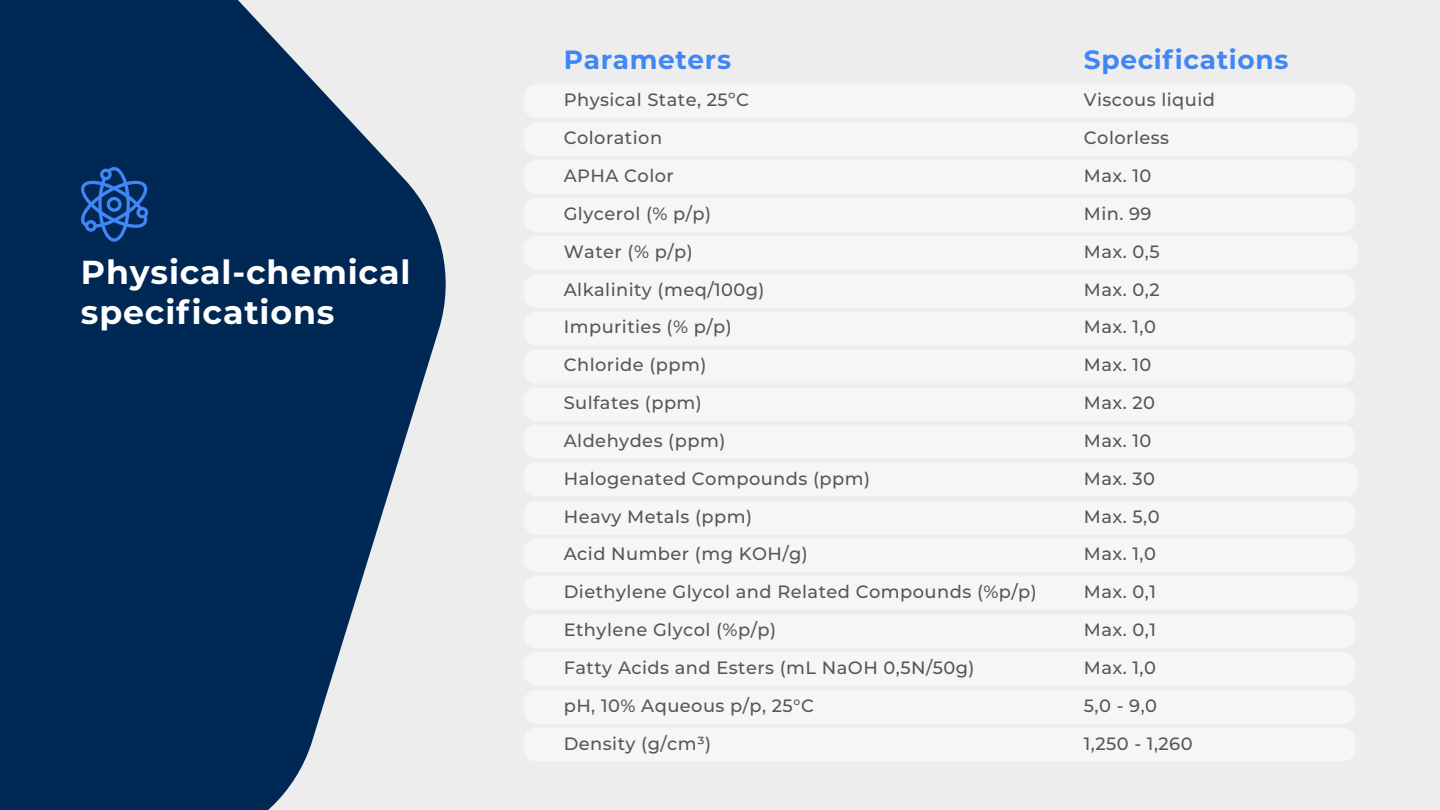
<style>
.page{position:relative;width:1440px;height:810px;background:#ededed}
.page>*{position:absolute;margin:0;border:0;box-sizing:border-box;transform-origin:0 0}
.t1{font:700 33.22px/39.8px "Montserrat";letter-spacing:.025em;color:#fff}
.t2{font:700 26.4px "Montserrat";letter-spacing:.025em;color:#4186f6}
.t3{font:500 17.85px/37.9px "Montserrat";letter-spacing:.025em;color:#575756}
</style>
<div class="page">
<svg style="left:0;top:0;width:446px;height:810px;fill:#002855"></svg>
<svg style="left:79px;top:167px;width:70px;height:75px;background:#15478a"></svg>
<div style="left:524px;top:84px;width:831px;height:34px;background:#f6f6f6;border-radius:12px"></div>
<div style="left:524px;top:122px;width:834px;height:34px;background:#f6f6f6;border-radius:13px"></div>
<div style="left:524px;top:161px;width:831px;height:33px;background:#f6f6f6;border-radius:12px"></div>
<div style="left:524px;top:198px;width:831px;height:34px;background:#f6f6f6;border-radius:12px"></div>
<div style="left:524px;top:236px;width:834px;height:33px;background:#f6f6f6;border-radius:13px"></div>
<div style="left:524px;top:274px;width:831px;height:34px;background:#f6f6f6;border-radius:12px"></div>
<div style="left:524px;top:312px;width:831px;height:33px;background:#f6f6f6;border-radius:12px"></div>
<div style="left:524px;top:350px;width:831px;height:33px;background:#f6f6f6;border-radius:12px"></div>
<div style="left:524px;top:388px;width:831px;height:33px;background:#f6f6f6;border-radius:12px"></div>
<div style="left:524px;top:425px;width:831px;height:33px;background:#f6f6f6;border-radius:12px"></div>
<div style="left:524px;top:463px;width:834px;height:33px;background:#f6f6f6;border-radius:13px"></div>
<div style="left:524px;top:501px;width:831px;height:33px;background:#f6f6f6;border-radius:12px"></div>
<div style="left:524px;top:538px;width:831px;height:34px;background:#f6f6f6;border-radius:12px"></div>
<div style="left:524px;top:576px;width:834px;height:34px;background:#f6f6f6;border-radius:13px"></div>
<div style="left:524px;top:614px;width:831px;height:34px;background:#f6f6f6;border-radius:12px"></div>
<div style="left:524px;top:652px;width:831px;height:34px;background:#f6f6f6;border-radius:12px"></div>
<div style="left:524px;top:690px;width:831px;height:34px;background:#f6f6f6;border-radius:12px"></div>
<div style="left:524px;top:728px;width:831px;height:33px;background:#f6f6f6;border-radius:12px"></div>
<h1 class="t1" style="left:81px;top:251px;width:331px">Physical-chemical specifications</h1>
<h2 class="t2" style="left:1084px;top:41px;width:206px">Specifications</h2>
<h2 class="t2" style="left:564px;top:41px;width:169px">Parameters</h2>
<p class="t3" style="left:564px;top:80px;width:475px">Physical State, 25ºC<br>Coloration<br>APHA Color<br>Glycerol (% p/p)<br>Water (% p/p)<br>Alkalinity (meq/100g)<br>Impurities (% p/p)<br>Chloride (ppm)<br>Sulfates (ppm)<br>Aldehydes (ppm)<br>Halogenated Compounds (ppm)<br>Heavy Metals (ppm)<br>Acid Number (mg KOH/g)<br>Diethylene Glycol and Related Compounds (%p/p)<br>Ethylene Glycol (%p/p)<br>Fatty Acids and Esters (mL NaOH 0,5N/50g)<br>pH, 10% Aqueous p/p, 25°C<br>Density (g/cm³)</p>
<p class="t3" style="left:1084px;top:80px;width:133px">Viscous liquid<br>Colorless<br>Max. 10<br>Min. 99<br>Max. 0,5<br>Max. 0,2<br>Max. 1,0<br>Max. 10<br>Max. 20<br>Max. 10<br>Max. 30<br>Max. 5,0<br>Max. 1,0<br>Max. 0,1<br>Max. 0,1<br>Max. 1,0<br>5,0 - 9,0<br>1,250 - 1,260</p>
</div>
